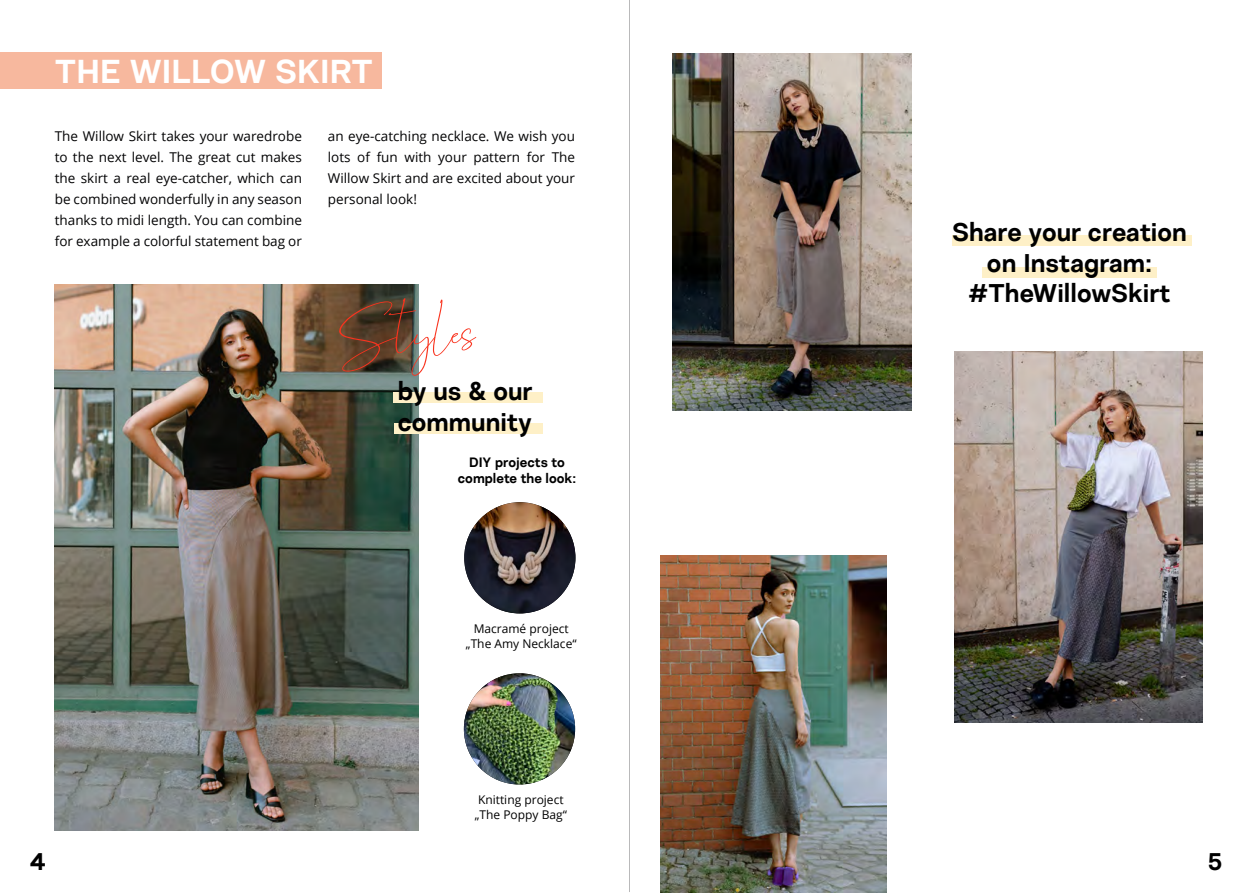
<style>
.page{position:relative;width:1259px;height:893px;background:#fff}
.page>*{position:absolute;margin:0;border:0;box-sizing:border-box;transform-origin:0 0}
.t1{font:81px "Cellina";color:#f9331e}
.t2{font:700 33px "Nurom";color:#fff}
.t3{font:700 25.5px/30.6px "Nurom";color:#000}
.t4{font:700 24px "Nurom";color:#000}
.t5{font:13.5px/21px "Open Sans";color:#020203;text-align:justify}
.t6{font:700 13.5px/16.2px "Nurom";color:#000;text-align:center}
.t7{font:12px/14.4px "Open Sans";color:#000;text-align:center}
</style>
<div class="page">
<img style="left:54px;top:285px;width:364px;height:546px">
<div style="left:0;top:52px;width:382px;height:37px;background:#f7b89e"></div>
<img style="left:464px;top:502px;width:111px;height:111px;border-radius:56px">
<img style="left:464px;top:673px;width:111px;height:111px;border-radius:56px">
<hr style="left:629px;top:0;width:1px;height:892px;background:#b9b9ba">
<img style="left:954px;top:351px;width:248px;height:372px">
<img style="left:673px;top:53px;width:238px;height:357px">
<img style="left:661px;top:555px;width:225px;height:338px">
<div style="left:394px;top:423px;width:149px;height:11px;background:#fef0c7"></div>
<div style="left:393px;top:392px;width:150px;height:11px;background:#fef0c7"></div>
<div style="left:982px;top:267px;width:174px;height:11px;background:#fef0c7"></div>
<div style="left:952px;top:235px;width:239px;height:11px;background:#fef0c7"></div>
<h2 class="t2" style="left:54px;top:50px;width:320px">THE WILLOW SKIRT</h2>
<p class="t5" style="left:55px;top:125px;width:249px">The Willow Skirt takes your waredrobe to the next level. The great cut makes the skirt a real eye-catcher, which can be combined wonderfully in any season thanks to midi length. You can combine for example a colorful statement bag or</p>
<p class="t5" style="left:328px;top:125px;width:249px">an eye-catching necklace. We wish you lots of fun with your pattern for The Willow Skirt and are excited about your personal look!</p>
<h1 class="t1" style="left:339px;top:294px;width:138px">Styles</h1>
<h3 class="t3" style="left:398px;top:376px;width:136px">by us &amp; our community</h3>
<p class="t6" style="left:458px;top:455px;width:120px">DIY projects to complete the look:</p>
<p class="t7" style="left:466px;top:621px;width:112px">Macramé project „The Amy Necklace“</p>
<p class="t7" style="left:475px;top:792px;width:94px;text-align:left">Knitting project „The Poppy Bag“</p>
<h3 class="t3" style="left:952px;top:217px;width:236px;text-align:center">Share your creation on Instagram: #TheWillowSkirt</h3>
<h3 class="t4" style="left:30px;top:846px;width:18px">4</h3>
<h3 class="t4" style="left:1208px;top:846px;width:16px">5</h3>
</div>
